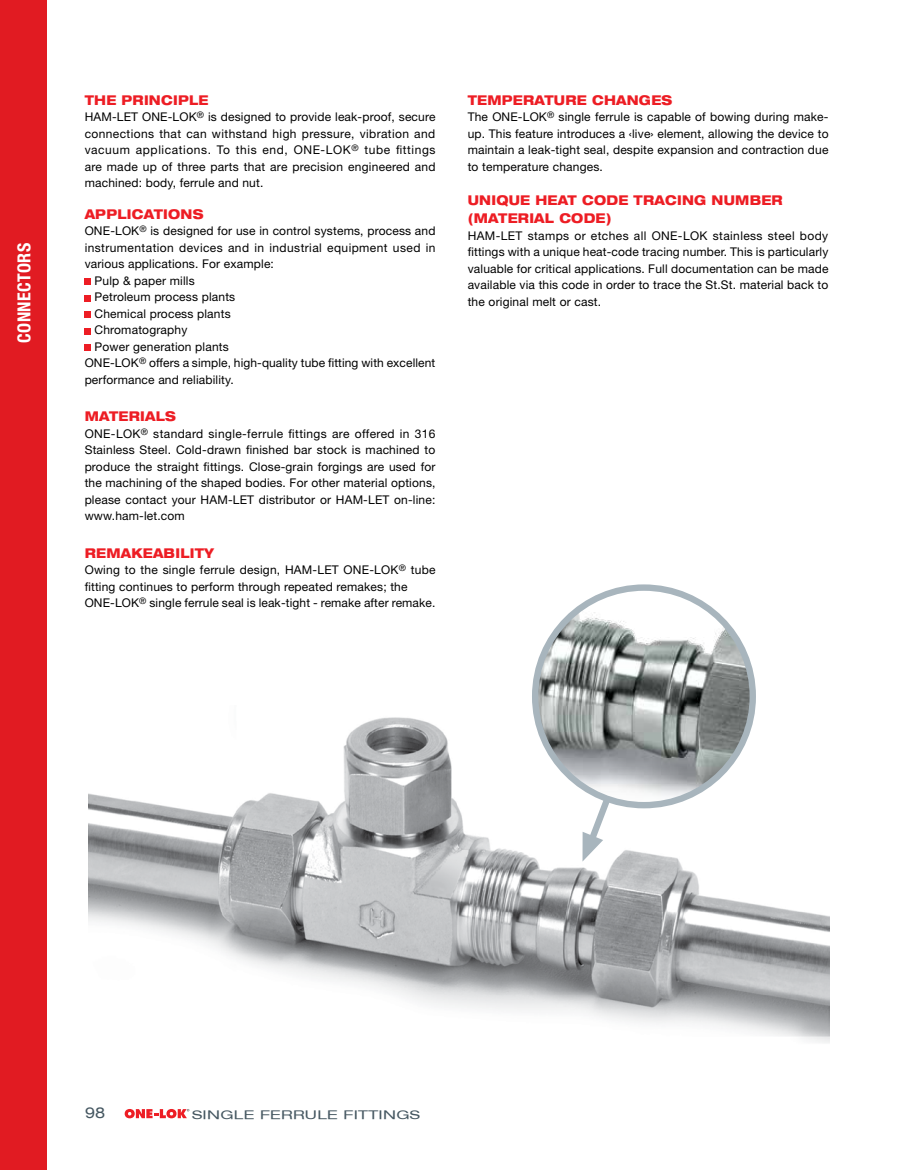
<style>
.page{position:relative;width:915px;height:1170px;background:#fff}
.page>*{position:absolute;margin:0;border:0;box-sizing:border-box;transform-origin:0 0}
.t1{font:700 condensed 18px "Helvetica Neue";letter-spacing:.02em;color:#fff}
.t2{font:expanded 15px "Helvetica Neue";color:#455761}
.t3{font:800 expanded 13.5px/18px "Helvetica Neue";letter-spacing:.02em;color:#ed1d24;scale:.9 1}
.t4{font:12px/16.5px "Helvetica Neue";letter-spacing:.015em;color:#000;text-align:justify}
.t5{font:12px "Helvetica Neue";letter-spacing:.035em;color:#000}
.t6{font:expanded 12px "Helvetica Neue LT";letter-spacing:.02em;color:#455761;scale:1.26 1}
</style>
<div class="page">
<svg style="left:125px;top:1109px;width:64px;height:9px"></svg>
<div style="left:0;top:0;width:47px;height:1169px;background:#e11b22"></div>
<div style="left:85px;top:278px;width:6px;height:7px;background:#ed1d24"></div>
<svg style="left:85px;top:295px;width:6px;height:6px"></svg>
<div style="left:85px;top:311px;width:6px;height:7px;background:#ed1d24"></div>
<svg style="left:85px;top:328px;width:6px;height:6px"></svg>
<div style="left:85px;top:344px;width:6px;height:7px;background:#ed1d24"></div>
<img style="left:89px;top:705px;width:740px;height:338px">
<img style="left:535px;top:587px;width:217px;height:218px;border-radius:109px">
<div style="left:531px;top:584px;width:224px;height:224px;border:6px solid #a8b5bd;border-radius:50%"></div>
<svg style="left:582px;top:788px;width:34px;height:73px"></svg>
<h1 class="t1" style="left:13px;top:343px;width:101px;rotate:-90deg">CONNECTORS</h1>
<p class="t3" style="left:85px;top:90px;width:139px">THE PRINCIPLE</p>
<p class="t4" style="left:85px;top:108px;width:352px">HAM-LET ONE-LOK<sup>®</sup> is designed to provide leak-proof, secure connections that can withstand high pressure, vibration and vacuum applications. To this end, ONE-LOK<sup>®</sup> tube fittings are made up of three parts that are precision engineered and machined: body, ferrule and nut.</p>
<p class="t3" style="left:85px;top:204px;width:133px">APPLICATIONS</p>
<p class="t4" style="left:85px;top:222px;width:352px">ONE-LOK<sup>®</sup> is designed for use in control systems, process and</p>
<p class="t5" style="left:85px;top:240px;width:352px">instrumentation devices and in industrial equipment used in</p>
<p class="t4" style="left:85px;top:255px;width:191px">various applications. For example:</p>
<p class="t4" style="left:95px;top:272px;width:101px">Pulp &amp; paper mills</p>
<p class="t4" style="left:95px;top:288px;width:142px">Petroleum process plants</p>
<p class="t4" style="left:95px;top:305px;width:137px">Chemical process plants</p>
<p class="t4" style="left:95px;top:321px;width:94px">Chromatography</p>
<p class="t4" style="left:95px;top:338px;width:136px">Power generation plants</p>
<p class="t4" style="left:85px;top:354px;width:352px">ONE-LOK<sup>®</sup> offers a simple, high-quality tube fitting with excellent</p>
<p class="t4" style="left:85px;top:371px;width:151px">performance and reliability.</p>
<p class="t3" style="left:85px;top:407px;width:103px">MATERIALS</p>
<p class="t4" style="left:85px;top:425px;width:352px">ONE-LOK<sup>®</sup> standard single-ferrule fittings are offered in 316<br>Stainless Steel. Cold-drawn finished bar stock is machined to produce the straight fittings. Close-grain forgings are used for the machining of the shaped bodies. For other material options, please contact your HAM-LET distributor or HAM-LET on-line: www.ham-let.com</p>
<p class="t3" style="left:85px;top:543px;width:145px">REMAKEABILITY</p>
<p class="t4" style="left:85px;top:561px;width:352px;text-align:left">Owing to the single ferrule design, HAM-LET ONE-LOK<sup>®</sup> tube fitting continues to perform through repeated remakes; the<br>ONE-LOK<sup>®</sup> single ferrule seal is leak-tight - remake after remake.</p>
<p class="t3" style="left:467px;top:90px;width:229px">TEMPERATURE CHANGES</p>
<p class="t4" style="left:467px;top:108px;width:362px">The ONE-LOK<sup>®</sup> single ferrule is capable of bowing during make&shy;up. This feature introduces a ‹live› element, allowing the device to maintain a leak-tight seal, despite expansion and contraction due to temperature changes.</p>
<p class="t3" style="left:467px;top:191px;width:351px">UNIQUE HEAT CODE TRACING NUMBER (MATERIAL CODE)</p>
<p class="t4" style="left:467px;top:227px;width:362px">Ham -Let stamps or etches all ONE-LOK stainless steel body fittings with a unique heat-code tracing number. This is particularly valuable for critical applications. Full documentation can be made available via this code in order to trace the St.St. material back to the original melt or cast.</p>
<p class="t2" style="left:85px;top:1103px;width:21px">98</p>
<p class="t6" style="left:192px;top:1106px;width:182px">SINGLE FERRULE FITTINGS</p>
</div>
